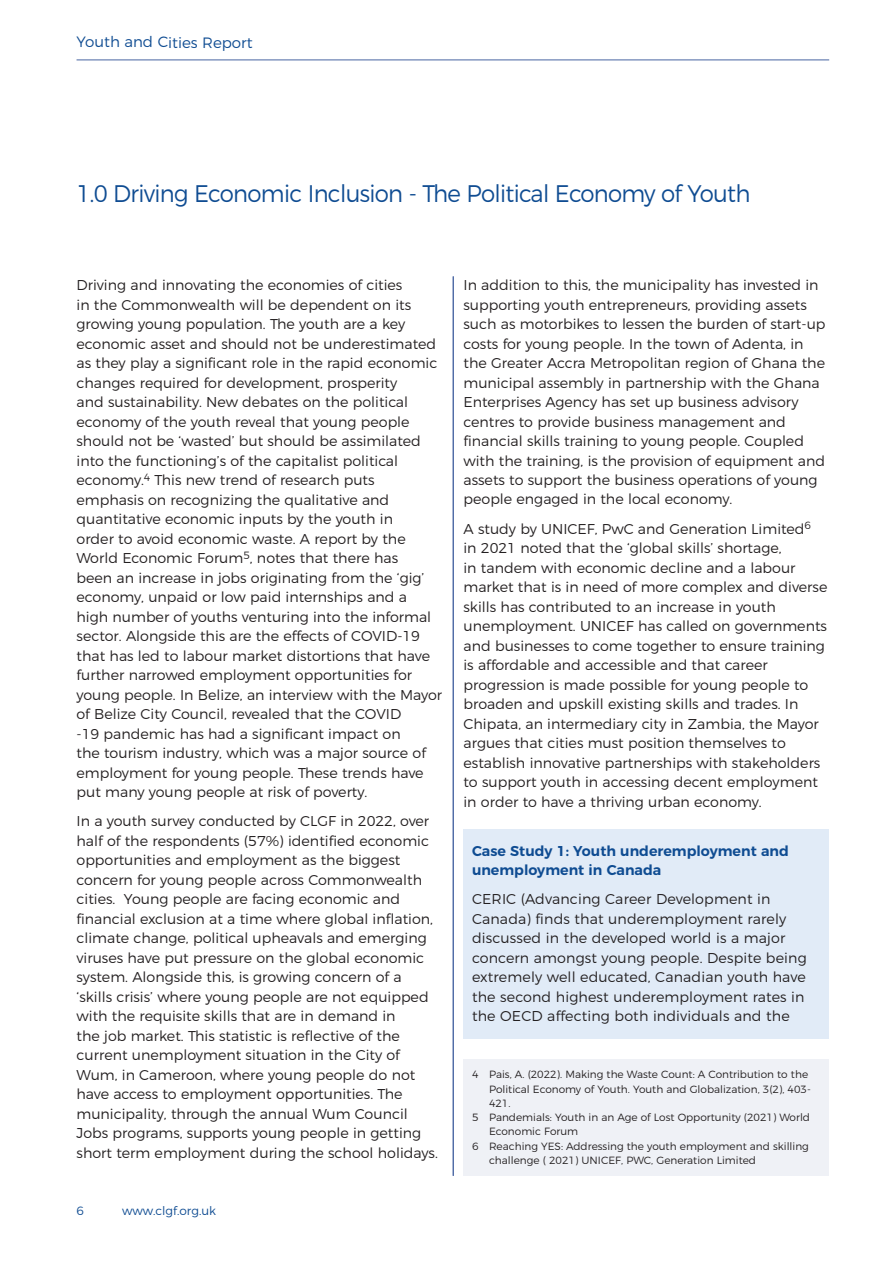
<style>
.page{position:relative;width:893px;height:1263px;background:#fff}
.page>*{position:absolute;margin:0;border:0;box-sizing:border-box;transform-origin:0 0}
.Subhead_2{font:300 24px "Montserrat";letter-spacing:-.03em;color:#0f4c92;scale:.95 1}
.t1{font:300 15px "Montserrat";letter-spacing:-.005em;color:#0f4c92}
.Subhead{font:300 14.25px/19.5px "Montserrat";color:#231f20}
.Subhead-2{font:600 14.25px/19.5px "Montserrat";color:#0f4c92}
.t2{font:300 12px "Montserrat";color:#0f4c92}
.t3{font:300 10.5px/14.2px "Montserrat";color:#231f20}
</style>
<div class="page">
<hr style="left:77px;top:60px;width:752px;height:1px;background:#4764a2">
<div style="left:463px;top:829px;width:366px;height:209px;background:#e1ebf7"></div>
<hr style="left:453px;top:276px;width:1px;height:900px;background:#4764a2">
<div style="left:463px;top:1059px;width:366px;height:117px;background:#eff1f6"></div>
<p class="t1" style="left:77px;top:30px;width:178px">Youth and Cities Report</p>
<p class="Subhead_2" style="left:77px;top:175px;width:711px">1.0 Driving Economic Inclusion - The Political Economy of Youth</p>
<p class="Subhead" style="left:77px;top:274px;width:367px">Driving and innovating the economies of cities<br>in the Commonwealth will be dependent on its growing young population. The youth are a key economic asset and should not be underestimated as they play a significant role in the rapid economic changes required for development, prosperity<br>and sustainability. New debates on the political economy of the youth reveal that young people should not be ‘wasted’ but should be assimilated into the functioning’s of the capitalist political economy.<sup>4</sup> This new trend of research puts emphasis on recognizing the qualitative and quantitative economic inputs by the youth in<br>order to avoid economic waste. A report by the World Economic Forum<sup>5</sup>, notes that there has<br>been an increase in jobs originating from the ‘gig’ economy, unpaid or low paid internships and a high number of youths venturing into the informal sector. Alongside this are the effects of COVID-19 that has led to labour market distortions that have further narrowed employment opportunities for young people. In Belize, an interview with the Mayor of Belize City Council, revealed that the COVID<br>-19 pandemic has had a significant impact on<br>the tourism industry, which was a major source of employment for young people. These trends have put many young people at risk of poverty.</p>
<p class="Subhead" style="left:77px;top:810px;width:363px">In a youth survey conducted by CLGF in 2022, over half of the respondents (57%) identified economic opportunities and employment as the biggest concern for young people across Commonwealth cities. Young people are facing economic and financial exclusion at a time where global inflation, climate change, political upheavals and emerging viruses have put pressure on the global economic system. Alongside this, is growing concern of a ‘skills crisis’ where young people are not equipped with the requisite skills that are in demand in<br>the job market. This statistic is reflective of the current unemployment situation in the City of Wum, in Cameroon, where young people do not have access to employment opportunities. The municipality, through the annual Wum Council Jobs programs, supports young people in getting short term employment during the school holidays.</p>
<p class="t2" style="left:77px;top:1201px;width:9px">6</p>
<p class="t2" style="left:122px;top:1201px;width:95px">www.clgf.org.uk</p>
<p class="Subhead" style="left:463px;top:274px;width:363px">In addition to this, the municipality has invested in supporting youth entrepreneurs, providing assets such as motorbikes to lessen the burden of start-up costs for young people. In the town of Adenta, in the Greater Accra Metropolitan region of Ghana the municipal assembly in partnership with the Ghana Enterprises Agency has set up business advisory centres to provide business management and financial skills training to young people. Coupled with the training, is the provision of equipment and assets to support the business operations of young people engaged in the local economy.</p>
<p class="Subhead" style="left:463px;top:518px;width:365px">A study by UNICEF, PwC and Generation Limited<sup>6 </sup>in 2021 noted that the ‘global skills’ shortage,<br>in tandem with economic decline and a labour market that is in need of more complex and diverse skills has contributed to an increase in youth unemployment. UNICEF has called on governments and businesses to come together to ensure training is affordable and accessible and that career progression is made possible for young people to broaden and upskill existing skills and trades. In Chipata, an intermediary city in Zambia, the Mayor argues that cities must position themselves to establish innovative partnerships with stakeholders to support youth in accessing decent employment in order to have a thriving urban economy.</p>
<p class="Subhead-2" style="left:472px;top:840px;width:318px">Case Study 1: Youth underemployment and unemployment in Canada</p>
<p class="Subhead" style="left:472px;top:888px;width:336px">CERIC (Advancing Career Development in Canada) finds that underemployment rarely discussed in the developed world is a major concern amongst young people. Despite being extremely well educated, Canadian youth have the second highest underemployment rates in the OECD affecting both individuals and the</p>
<p class="t3" style="left:489px;top:1066px;width:323px;text-indent:-17px">4 Pais, A. (2022). Making the Waste Count: A Contribution to the<br>Political Economy of Youth. Youth and Globalization, 3(2), 403-<br>421.</p>
<p class="t3" style="left:489px;top:1109px;width:323px;text-indent:-17px">5 Pandemials: Youth in an Age of Lost Opportunity (2021) World<br>Economic Forum</p>
<p class="t3" style="left:489px;top:1138px;width:321px;text-indent:-17px">6 Reaching YES: Addressing the youth employment and skilling challenge ( 2021) UNICEF, PWC, Generation Limited</p>
</div>
